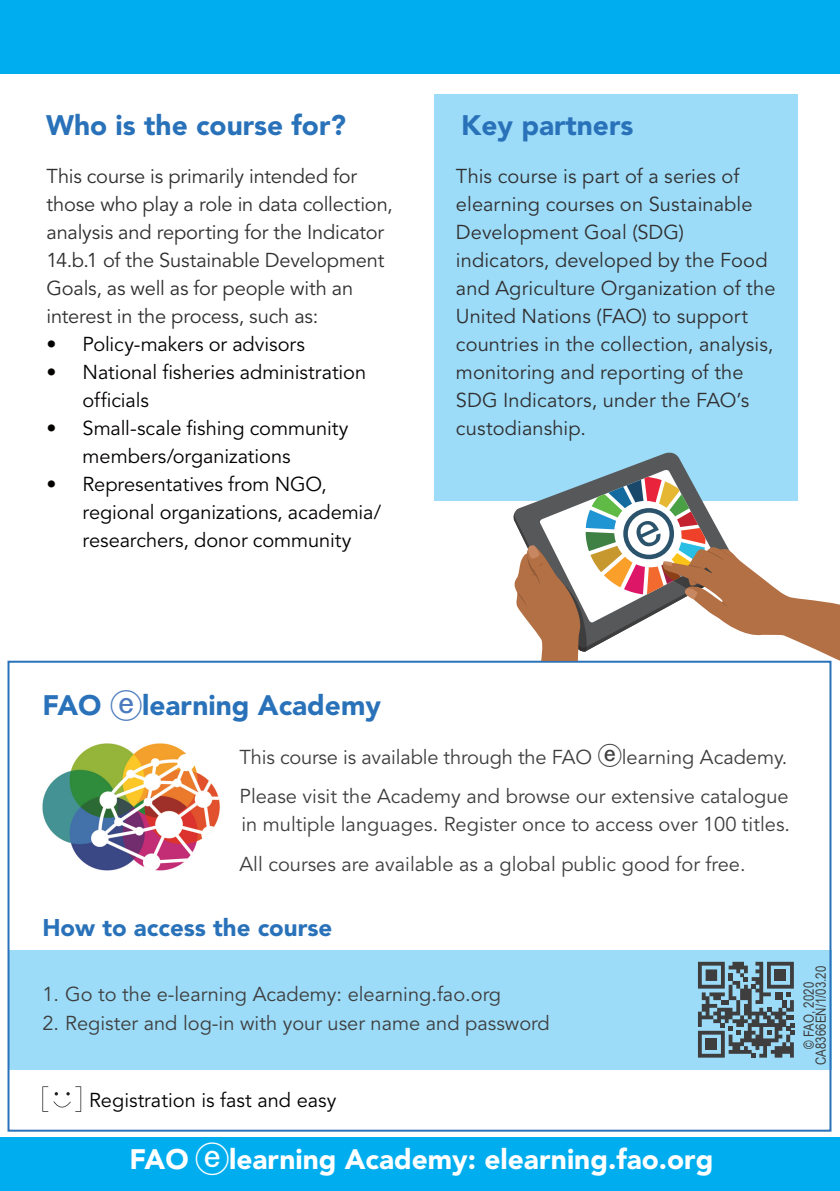
<style>
.page{position:relative;width:840px;height:1191px;background:#fff}
.page>*{position:absolute;margin:0;border:0;box-sizing:border-box;transform-origin:0 0}
.t1{font:900 28px "Avenir LT Std";color:#2972b9}
.t2{font:900 28px "Avenir LT Std";color:#fff}
.t3{font:900 24px "Avenir LT Std";color:#2972b9}
._3_DESCRIPTION{font:20px/28px "Avenir LT Std";color:#312f30}
.t4{font:20px/39.4px "Avenir LT Std";color:#3e3e3f}
.t5{font:20px/28px "Avenir LT Std";letter-spacing:-.005em;color:#040101}
.course_body_text{font:14px "Arial Narrow";color:#3e3e3f}
.s1{font-family:"MS UI Gothic";font-weight:400;font-size:32px;color:#4c7bbf}
.s2{font-family:"MS UI Gothic";font-size:24px}
.s3{font-family:"MS UI Gothic";font-weight:400;font-size:34px}
</style>
<div class="page">
<div style="left:434px;top:94px;width:363px;height:406px;background:#9cdcf8"></div>
<div style="left:0;top:1137px;width:839px;height:54px;background:#00aeef"></div>
<div style="left:8px;top:949px;width:823px;height:120px;background:#9cdcf8"></div>
<div style="left:0;top:0;width:839px;height:74px;background:#00aeef"></div>
<img style="left:42px;top:743px;width:178px;height:128px">
<svg style="left:698px;top:961px;width:95px;height:96px"></svg>
<svg style="left:626px;top:452px;width:59px;height:16px"></svg>
<svg style="left:513px;top:468px;width:326px;height:192px"></svg>
<svg style="left:42px;top:1086px;width:39px;height:25px"></svg>
<h1 class="t1" style="left:46px;top:108px;width:301px">Who is the course for?</h1>
<h1 class="t1" style="left:461px;top:108px;width:174px">Key partners</h1>
<p class="_3_DESCRIPTION" style="left:47px;top:162px;width:347px">This course is primarily intended for those who play a role in data collection, analysis and reporting for the Indicator 14.b.1 of the Sustainable Development Goals, as well as for people with an interest in the process, such as:</p>
<p class="t5" style="left:47px;top:330px;width:260px">• Policy-makers or advisors</p>
<p class="t5" style="left:83px;top:358px;width:285px;text-indent:-36px">• National fisheries administration officials</p>
<p class="t5" style="left:83px;top:414px;width:267px;text-indent:-36px">• Small-scale fishing community members/organizations</p>
<p class="t5" style="left:83px;top:470px;width:300px;text-indent:-36px">• Representatives from NGO, regional organizations, academia/ researchers, donor community</p>
<p class="_3_DESCRIPTION" style="left:455px;top:162px;width:321px">This course is part of a series of elearning courses on Sustainable<br>Development Goal (SDG) indicators, developed by the Food and Agriculture Organization of the<br>United Nations (FAO) to support countries in the collection, analysis, monitoring and reporting of the<br>SDG Indicators, under the FAO’s custodianship.</p>
<h1 class="t1" style="left:42px;top:688px;width:340px">FAO <span class="s1">ⓔ</span>learning Academy</h1>
<p class="t4" style="left:239px;top:738px;width:550px">This course is available through the FAO <span class="s2">ⓔ</span>learning Academy.<br>Please visit the Academy and browse our extensive catalogue</p>
<p class="t4" style="left:239px;top:805px;width:551px">in multiple languages. Register once to access over 100 titles.<br>All courses are available as a global public good for free.</p>
<p class="t3" style="left:42px;top:913px;width:291px">How to access the course</p>
<p class="t4" style="left:42px;top:975px;width:460px">1. Go to the e-learning Academy: elearning.fao.org</p>
<p class="t4" style="left:42px;top:1003px;width:508px">2. Register and log-in with your user name and password</p>
<p class="t5" style="left:89px;top:1086px;width:248px">Registration is fast and easy</p>
<h1 class="t2" style="left:129px;top:1142px;width:585px">FAO <span class="s3">ⓔ</span>learning Academy: elearning.fao.org</h1>
<p class="course_body_text" style="left:810px;top:1064px;width:100px;rotate:-90deg">CA8366EN/1/03.20</p>
<p class="course_body_text" style="left:798px;top:1048px;width:68px;rotate:-90deg">© FAO, 2020</p>
</div>
